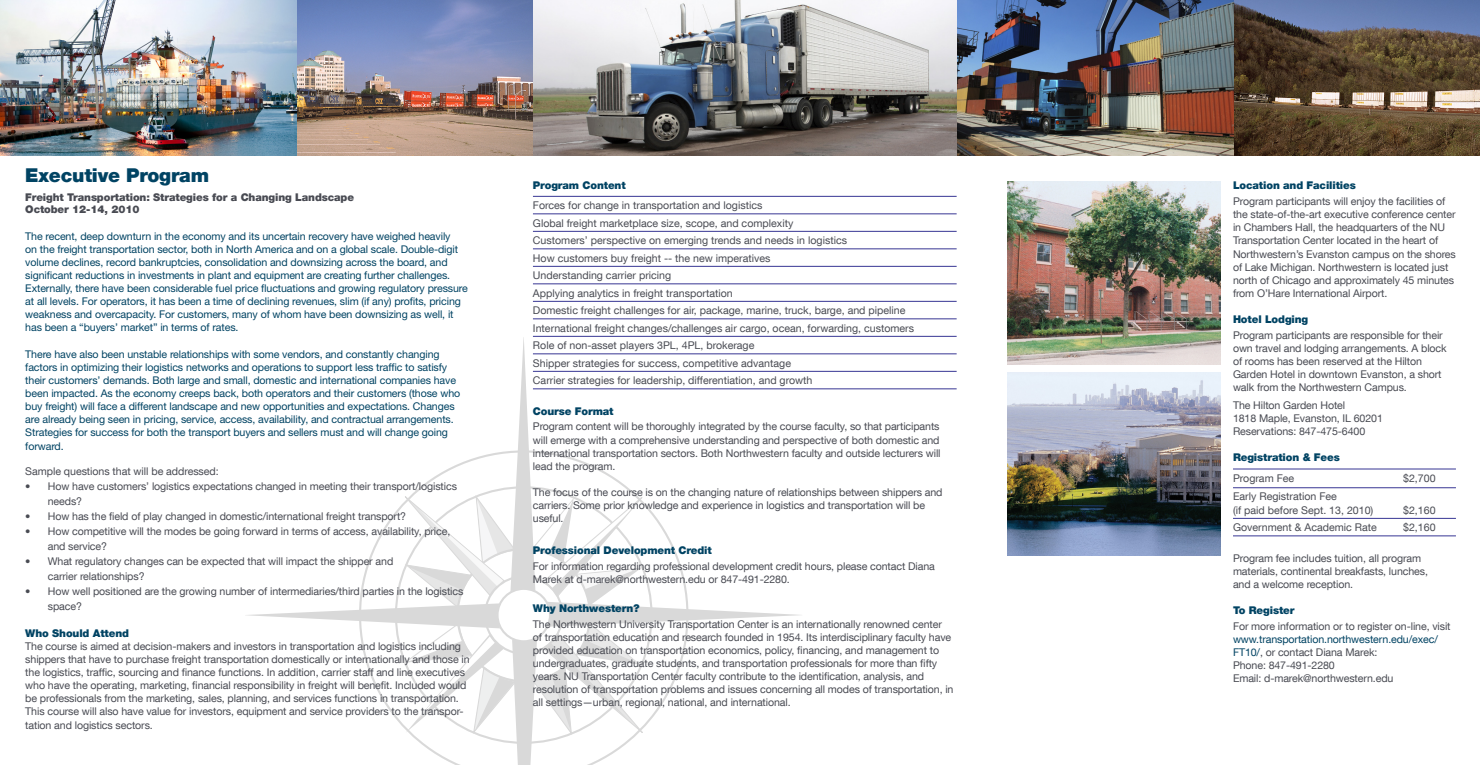
<style>
.page{position:relative;width:1480px;height:765px;background:#fff}
.page>*{position:absolute;margin:0;border:0;box-sizing:border-box;transform-origin:0 0}
.t1{font:900 19px "Helvetica Neue LT Com";letter-spacing:-.01em;color:#004363}
.t2{font:10.62px/13.1px "Helvetica Neue LT Com";letter-spacing:-.01em;color:#494b53}
.t3{font:10.62px/13.1px "Helvetica Neue LT Std";letter-spacing:-.01em;color:#004363}
.t4{font:900 10.62px "Helvetica Neue LT Com";letter-spacing:-.01em;color:#004363}
.t5{font:900 10.62px/12.8px "Helvetica Neue LT Com";letter-spacing:-.01em;color:#494b53}
.s1{color:#004363}
</style>
<div class="page">
<img style="left:533px;top:0;width:946px;height:155px">
<svg style="left:246px;top:337px;width:556px;height:428px"></svg>
<img style="left:0;top:0;width:533px;height:155px">
<svg style="left:495px;top:0;width:17px;height:135px;background:#848194"></svg>
<hr style="left:533px;top:196px;width:423px;height:1px;background:#373694">
<hr style="left:533px;top:214px;width:423px;height:1px;background:#373694">
<hr style="left:533px;top:231px;width:423px;height:1px;background:#373694">
<hr style="left:533px;top:249px;width:423px;height:1px;background:#373694">
<hr style="left:533px;top:266px;width:423px;height:1px;background:#373694">
<hr style="left:533px;top:284px;width:423px;height:1px;background:#373694">
<hr style="left:533px;top:301px;width:423px;height:1px;background:#373694">
<hr style="left:533px;top:319px;width:423px;height:1px;background:#373694">
<hr style="left:533px;top:336px;width:423px;height:1px;background:#373694">
<hr style="left:533px;top:354px;width:423px;height:1px;background:#373694">
<hr style="left:533px;top:371px;width:423px;height:1px;background:#373694">
<hr style="left:533px;top:389px;width:423px;height:1px;background:#373694">
<hr style="left:1232px;top:469px;width:223px;height:1px;background:#373694">
<hr style="left:1232px;top:488px;width:223px;height:1px;background:#373694">
<hr style="left:1232px;top:518px;width:223px;height:1px;background:#373694">
<hr style="left:1232px;top:536px;width:223px;height:1px;background:#373694">
<img style="left:1008px;top:372px;width:212px;height:184px">
<img style="left:1008px;top:181px;width:212px;height:184px">
<h1 class="t1" style="left:25px;top:164px;width:185px">Executive Program</h1>
<p class="t5" style="left:25px;top:190px;width:330px">Freight Transportation: Strategies for a Changing Landscape<br>October 12-14, 2010</p>
<p class="t3" style="left:25px;top:229px;width:444px">The recent, deep downturn in the economy and its uncertain recovery have weighed heavily<br>on the freight transportation sector, both in North America and on a global scale. Double-digit volume declines, record bankruptcies, consolidation and downsizing across the board, and significant reductions in investments in plant and equipment are creating further challenges.<br>Externally, there have been considerable fuel price fluctuations and growing regulatory pressure at all levels. For operators, it has been a time of declining revenues, slim (if any) profits, pricing weakness and overcapacity. For customers, many of whom have been downsizing as well, it has been a “buyers’ market” in terms of rates.</p>
<p class="t3" style="left:25px;top:347px;width:436px">There have also been unstable relationships with some vendors, and constantly changing factors in optimizing their logistics networks and operations to support less traffic to satisfy their customers’ demands. Both large and small, domestic and international companies have been impacted. As the economy creeps back, both operators and their customers (those who buy freight) will face a different landscape and new opportunities and expectations. Changes are already being seen in pricing, service, access, availability, and contractual arrangements.<br>Strategies for success for both the transport buyers and sellers must and will change going forward.</p>
<p class="t2" style="left:25px;top:465px;width:195px">Sample questions that will be addressed:</p>
<p class="t2" style="left:48px;top:479px;width:411px;line-height:15px;text-indent:-23px">• How have customers’ logistics expectations changed in meeting their transport/logistics needs?</p>
<p class="t2" style="left:25px;top:510px;width:382px">• How has the field of play changed in domestic/international freight transport?</p>
<p class="t2" style="left:48px;top:524px;width:404px;line-height:15px;text-indent:-23px">• How competitive will the modes be going forward in terms of access, availability, price, and service?</p>
<p class="t2" style="left:48px;top:554px;width:347px;line-height:15px;text-indent:-23px">• What regulatory changes can be expected that will impact the shipper and carrier relationships?</p>
<p class="t2" style="left:48px;top:584px;width:417px;line-height:15px;text-indent:-23px">• How well positioned are the growing number of intermediaries/third parties in the logistics space?</p>
<p class="t4" style="left:25px;top:626px;width:105px">Who Should Attend</p>
<p class="t2" style="left:25px;top:639px;width:446px">The course is aimed at decision-makers and investors in transportation and logistics including shippers that have to purchase freight transportation domestically or internationally and those in the logistics, traffic, sourcing and finance functions. In addition, carrier staff and line executives who have the operating, marketing, financial responsibility in freight will benefit. Included would be professionals from the marketing, sales, planning, and services functions in transportation.<br>This course will also have value for investors, equipment and service providers to the transpor&shy;tation and logistics sectors.</p>
<p class="t4" style="left:533px;top:179px;width:94px">Program Content</p>
<p class="t2" style="left:533px;top:196px;width:383px;line-height:17.5px">Forces for change in transportation and logistics<br>Global freight marketplace size, scope, and complexity<br>Customers’ perspective on emerging trends and needs in logistics<br>How customers buy freight -- the new imperatives<br>Understanding carrier pricing<br>Applying analytics in freight transportation<br>Domestic freight challenges for air, package, marine, truck, barge, and pipeline International freight changes/challenges air cargo, ocean, forwarding, customers Role of non-asset players 3PL, 4PL, brokerage<br>Shipper strategies for success, competitive advantage<br>Carrier strategies for leadership, differentiation, and growth</p>
<p class="t4" style="left:533px;top:404px;width:82px">Course Format</p>
<p class="t2" style="left:533px;top:420px;width:409px;text-align:justify">Program content will be thoroughly integrated by the course faculty, so that participants will emerge with a comprehensive understanding and perspective of both domestic and international transportation sectors. Both Northwestern faculty and outside lecturers will lead the program.</p>
<p class="t2" style="left:533px;top:485px;width:411px">The focus of the course is on the changing nature of relationships between shippers and carriers. Some prior knowledge and experience in logistics and transportation will be useful.</p>
<p class="t4" style="left:533px;top:544px;width:180px">Professional Development Credit</p>
<p class="t2" style="left:533px;top:559px;width:403px">For information regarding professional development credit hours, please contact Diana<br>Marek at d-marek@northwestern.edu or 847-491-2280.</p>
<p class="t4" style="left:533px;top:602px;width:108px">Why Northwestern?</p>
<p class="t2" style="left:533px;top:617px;width:422px">The Northwestern University Transportation Center is an internationally renowned center of transportation education and research founded in 1954. Its interdisciplinary faculty have provided education on transportation economics, policy, financing, and management to undergraduates, graduate students, and transportation professionals for more than fifty years. NU Transportation Center faculty contribute to the identification, analysis, and resolution of transportation problems and issues concerning all modes of transportation, in all settings—urban, regional, national, and international.</p>
<p class="t4" style="left:1232px;top:179px;width:124px">Location and Facilities</p>
<p class="t2" style="left:1232px;top:194px;width:224px">Program participants will enjoy the facilities of the state-of-the-art executive conference center in Chambers Hall, the headquarters of the NU Transportation Center located in the heart of Northwestern’s Evanston campus on the shores of Lake Michigan. Northwestern is located just north of Chicago and approximately 45 minutes from O’Hare International Airport.</p>
<p class="t4" style="left:1232px;top:313px;width:77px">Hotel Lodging</p>
<p class="t2" style="left:1232px;top:328px;width:215px">Program participants are responsible for their own travel and lodging arrangements. A block of rooms has been reserved at the Hilton Garden Hotel in downtown Evanston, a short walk from the Northwestern Campus.</p>
<p class="t2" style="left:1232px;top:398px;width:151px">The Hilton Garden Hotel<br>1818 Maple, Evanston, IL 60201<br>Reservations: 847-475-6400</p>
<p class="t4" style="left:1232px;top:451px;width:108px">Registration &amp; Fees</p>
<p class="t2" style="left:1232px;top:471px;width:63px">Program Fee</p>
<p class="t2" style="left:1402px;top:471px;width:34px">$2,700</p>
<p class="t2" style="left:1232px;top:490px;width:142px">Early Registration Fee<br>(if paid before Sept. 13, 2010)</p>
<p class="t2" style="left:1402px;top:503px;width:34px">$2,160</p>
<p class="t2" style="left:1232px;top:520px;width:145px">Government &amp; Academic Rate</p>
<p class="t2" style="left:1402px;top:520px;width:34px">$2,160</p>
<p class="t2" style="left:1232px;top:551px;width:196px">Program fee includes tuition, all program materials, continental breakfasts, lunches, and a welcome reception.</p>
<p class="t4" style="left:1232px;top:604px;width:63px">To Register</p>
<p class="t2" style="left:1232px;top:619px;width:219px">For more information or to register on-line, visit</p>
<p class="t2" style="left:1232px;top:632px;width:206px"><span class="s1">www.transportation.northwestern.edu/exec/ FT10/</span>, or contact Diana Marek:<br>Phone: 847-491-2280<br>Email: d-marek@northwestern.edu</p>
</div>
